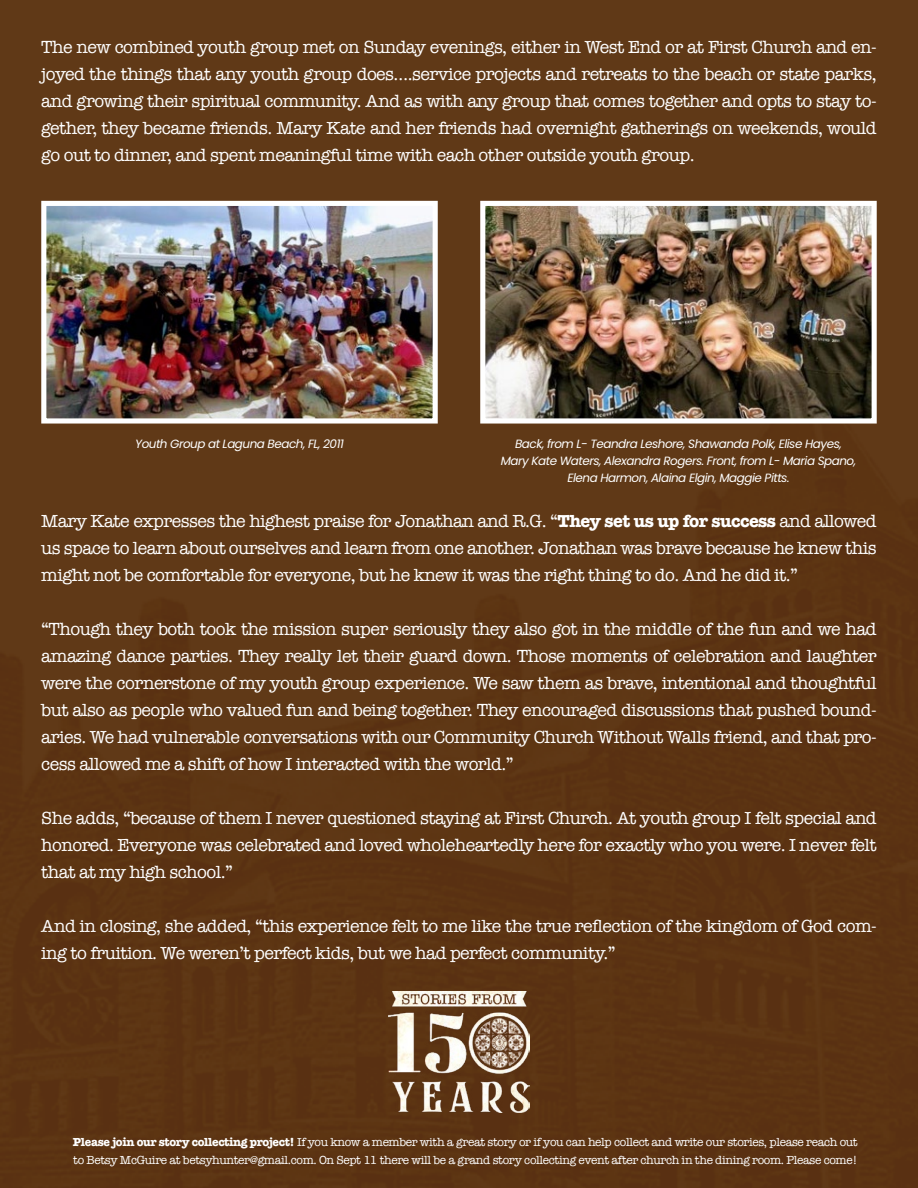
<style>
.page{position:relative;width:918px;height:1188px;background:#5e3714}
.page>*{position:absolute;margin:0;border:0;box-sizing:border-box;transform-origin:0 0}
.t1{font:18px/27px "American Typewriter";letter-spacing:-.03em;color:#fff;text-align:justify}
.t2{font:12px/18px "American Typewriter";letter-spacing:-.03em;color:#fff}
.t3{font:italic 12px/17.1px "Poppins";letter-spacing:-.04em;color:#fff;text-align:center}
.s1{font-weight:700}
</style>
<div class="page">
<img style="left:389px;top:992px;width:140px;height:120px">
<img style="left:47px;top:207px;width:385px;height:211px">
<div style="left:41px;top:201px;width:397px;height:223px;border:5px solid #fff"></div>
<img style="left:486px;top:207px;width:385px;height:211px">
<div style="left:480px;top:201px;width:397px;height:223px;border:5px solid #fff"></div>
<p class="t1" style="left:41px;top:33px;width:837px">The new combined youth group met on Sunday evenings, either in West End or at First Church and en&shy;joyed the things that any youth group does….service projects and retreats to the beach or state parks, and growing their spiritual community. And as with any group that comes together and opts to stay to&shy;gether, they became friends. Mary Kate and her friends had overnight gatherings on weekends, would go out to dinner, and spent meaningful time with each other outside youth group.</p>
<p class="t3" style="left:135px;top:436px;width:210px">Youth Group at Laguna Beach, FL, 2011</p>
<p class="t3" style="left:501px;top:436px;width:357px">Back, from L- Teandra Leshore, Shawanda Polk, Elise Hayes,<br>Mary Kate Waters, Alexandra Rogers. Front, from L- Maria Spano,<br>Elena Harmon, Alaina Elgin, Maggie Pitts.</p>
<p class="t1" style="left:41px;top:507px;width:837px">Mary Kate expresses the highest praise for Jonathan and R.G. “<span class="s1">They set us up for success</span> and allowed us space to learn about ourselves and learn from one another. Jonathan was brave because he knew this might not be comfortable for everyone, but he knew it was the right thing to do. And he did it.”</p>
<p class="t1" style="left:41px;top:615px;width:837px">“Though they both took the mission super seriously they also got in the middle of the fun and we had amazing dance parties. They really let their guard down. Those moments of celebration and laughter were the cornerstone of my youth group experience. We saw them as brave, intentional and thoughtful but also as people who valued fun and being together. They encouraged discussions that pushed bound&shy;aries. We had vulnerable conversations with our Community Church Without Walls friend, and that pro&shy;cess allowed me a shift of how I interacted with the world.”</p>
<p class="t1" style="left:41px;top:804px;width:837px">She adds, “because of them I never questioned staying at First Church. At youth group I felt special and honored. Everyone was celebrated and loved wholeheartedly here for exactly who you were. I never felt that at my high school.”</p>
<p class="t1" style="left:41px;top:912px;width:837px">And in closing, she added, “this experience felt to me like the true reflection of the kingdom of God com&shy;ing to fruition. We weren’t perfect kids, but we had perfect community.”</p>
<p class="t2" style="left:73px;top:1133px;width:786px"><span class="s1">Please join our story collecting project!</span> If you know a member with a great story or if you can help collect and write our stories, please reach out to Betsy McGuire at betsyhunter@gmail.com. On Sept 11 there will be a grand story collecting event after church in the dining room. Please come!</p>
</div>
